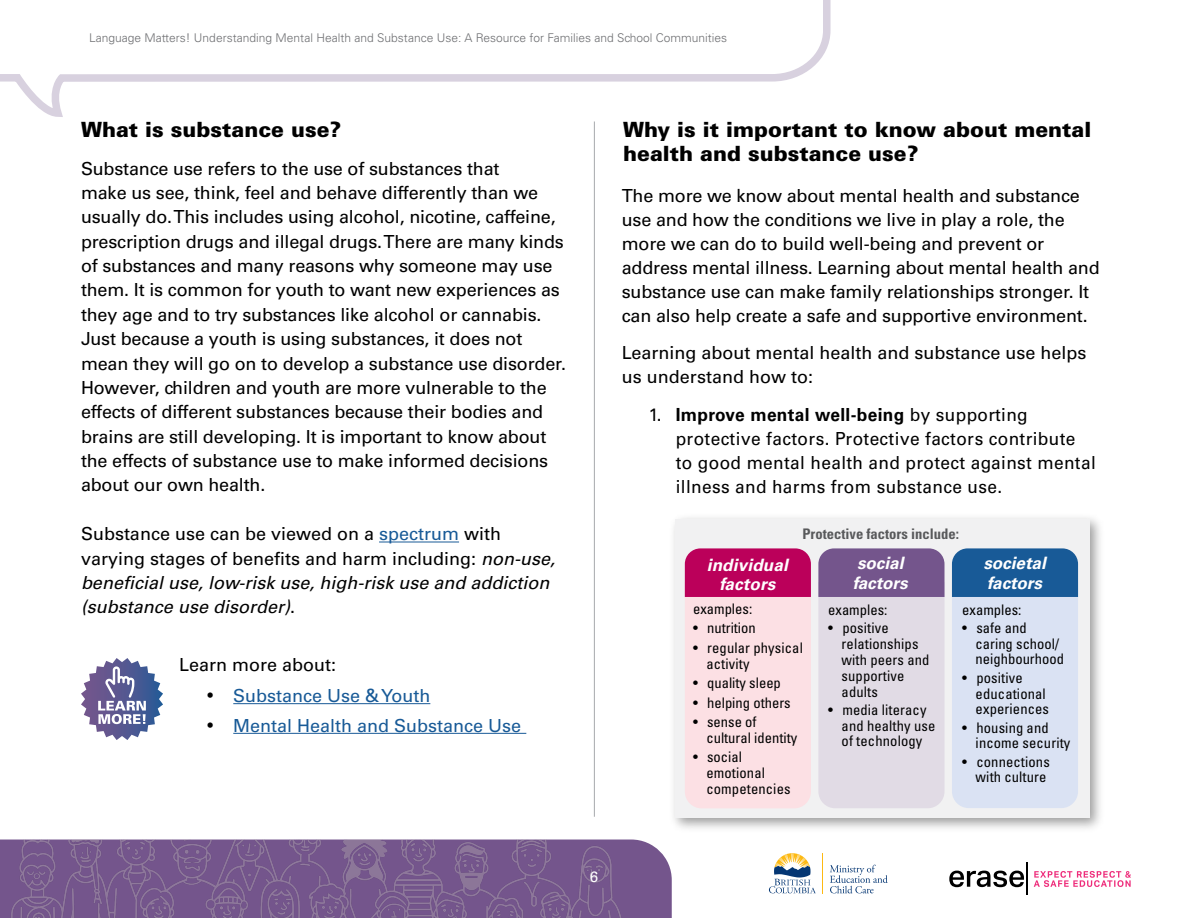
<style>
.page{position:relative;width:1188px;height:918px;background:#fff}
.page>*{position:absolute;margin:0;border:0;box-sizing:border-box;transform-origin:0 0}
.t1{font:900 21px/24px "Univers LT Std";color:#000}
.t2{font:18px/24.3px "Univers LT Std";letter-spacing:-.01em;color:#000}
.t3{font:italic 18px/24.3px "Univers LT Std";color:#000}
.t4{font:18px/24px "Univers LT Std";letter-spacing:.02em;color:#000;scale:.96 1}
.t5{font:18px "Univers LT Std";color:#185a97}
.t6{font:18px "Symbol";color:#000}
.t7{font:italic 700 17.1px/20.1px "Univers LT Std";color:#fff}
.t8{font:15px "Univers LT Std";color:#fff}
.t9{font:condensed 14.55px/15.8px "Univers LT Std";letter-spacing:.01em;color:#000}
.t10{font:700 condensed 14.55px "Univers LT Std";color:#58595b}
.t11{font:300 12px "Univers LT Std";color:#6d6e71}
.s1{font-style:normal}
.s2{font-style:normal;color:#185a97}
.s3{color:#000}
.s4{font-weight:700}
</style>
<div class="page">
<svg style="left:657px;top:849px;width:15px;height:69px"></svg>
<img style="left:0;top:840px;width:657px;height:78px">
<svg style="left:0;top:0;width:831px;height:117px"></svg>
<svg style="left:1034px;top:871px;width:97px;height:16px"></svg>
<svg style="left:949px;top:871px;width:75px;height:16px"></svg>
<hr style="left:1026px;top:862px;width:1px;height:32px;background:#000">
<svg style="left:830px;top:865px;width:58px;height:28px"></svg>
<svg style="left:769px;top:853px;width:47px;height:40px"></svg>
<hr style="left:823px;top:853px;width:1px;height:40px;background:#fdb913">
<hr style="left:594px;top:122px;width:1px;height:695px;background:#a7a9ac">
<hr style="left:379px;top:542px;width:80px;height:1px;background:#185a97">
<img style="left:81px;top:658px;width:82px;height:82px">
<svg style="left:98px;top:666px;width:48px;height:58px"></svg>
<div style="left:675px;top:519px;width:415px;height:299px;background:#f1f1f2"></div>
<svg style="left:685px;top:548px;width:126px;height:260px;background:#efb6ca"></svg>
<svg style="left:818px;top:548px;width:127px;height:260px;background:#cdc2d4"></svg>
<svg style="left:952px;top:548px;width:126px;height:260px;background:#b6c9e2"></svg>
<hr style="left:233px;top:703px;width:197px;height:1px;background:#185a97">
<hr style="left:233px;top:733px;width:293px;height:1px;background:#185a97">
<p class="t11" style="left:89px;top:31px;width:640px">Language Matters! Understanding Mental Health and Substance Use: A Resource for Families and School Communities</p>
<h2 class="t1" style="left:81px;top:117px;width:262px">What is substance use?</h2>
<p class="t2" style="left:81px;top:156px;width:487px">Substance use refers to the use of substances that<br>make us see, think, feel and behave differently than we usually do. This includes using alcohol, nicotine, caffeine, prescription drugs and illegal drugs. There are many kinds of substances and many reasons why someone may use them. It is common for youth to want new experiences as they age and to try substances like alcohol or cannabis.<br>Just because a youth is using substances, it does not mean they will go on to develop a substance use disorder.<br>However, children and youth are more vulnerable to the effects of different substances because their bodies and brains are still developing. It is important to know about the effects of substance use to make informed decisions about our own health.</p>
<p class="t3" style="left:81px;top:522px;width:476px"><span class="s1">Substance use can be viewed on a</span> <span class="s2">spectrum</span> <span class="s1">with varying stages of benefits and harm including:</span> non-use, beneficial use, low-risk use, high-risk use and addiction (substance use disorder)<span class="s1">.</span></p>
<p class="t2" style="left:179px;top:653px;width:158px">Learn more about:</p>
<p class="t6" style="left:206px;top:687px;width:10px">•</p>
<p class="t5" style="left:233px;top:685px;width:199px">Substance Use &amp; Youth</p>
<p class="t5" style="left:206px;top:714px;width:317px"><span class="s3">•</span> Mental Health and Substance Use</p>
<h2 class="t1" style="left:623px;top:117px;width:470px">Why is it important to know about mental health and substance use?</h2>
<p class="t2" style="left:622px;top:184px;width:480px">The more we know about mental health and substance use and how the conditions we live in play a role, the more we can do to build well-being and prevent or address mental illness. Learning about mental health and substance use can make family relationships stronger. It can also help create a safe and supportive environment.</p>
<p class="t2" style="left:622px;top:341px;width:466px">Learning about mental health and substance use helps us understand how to:</p>
<p class="t4" style="left:676px;top:403px;width:439px;text-indent:-27px">1. <span class="s4">Improve mental well-being</span> by supporting protective factors. Protective factors contribute to good mental health and protect against mental illness and harms from substance use.</p>
<p class="t10" style="left:803px;top:525px;width:158px">Protective factors include:</p>
<p class="t7" style="left:707px;top:555px;width:83px;line-height:19.5px;text-align:center">individual factors</p>
<p class="t7" style="left:853px;top:554px;width:56px">social factors</p>
<p class="t7" style="left:983px;top:554px;width:64px">societal factors</p>
<p class="t9" style="left:693px;top:601px;width:61px">examples:</p>
<p class="t9" style="left:693px;top:620px;width:64px">• nutrition</p>
<p class="t9" style="left:706px;top:640px;width:98px;text-indent:-13px">• regular physical activity</p>
<p class="t9" style="left:693px;top:675px;width:89px">• quality sleep</p>
<p class="t9" style="left:693px;top:694px;width:99px">• helping others</p>
<p class="t9" style="left:706px;top:714px;width:92px;text-indent:-13px">• sense of cultural identity</p>
<p class="t9" style="left:706px;top:749px;width:86px;text-indent:-13px">• social emotional competencies</p>
<p class="t9" style="left:962px;top:601px;width:61px">examples:</p>
<p class="t9" style="left:976px;top:620px;width:90px;text-indent:-13px">• safe and caring school/ neighbourhood</p>
<p class="t9" style="left:976px;top:669px;width:75px;text-indent:-13px">• positive educational experiences</p>
<p class="t9" style="left:976px;top:719px;width:96px;text-indent:-13px">• housing and income security</p>
<p class="t9" style="left:962px;top:753px;width:89px;text-align:right">• connections with culture</p>
<p class="t9" style="left:828px;top:602px;width:61px">examples:</p>
<p class="t9" style="left:842px;top:620px;width:89px;text-indent:-13px">• positive relationships with peers and supportive adults</p>
<p class="t9" style="left:842px;top:702px;width:95px;text-indent:-13px">• media literacy and healthy use of technology</p>
<p class="t8" style="left:590px;top:868px;width:10px">6</p>
</div>
